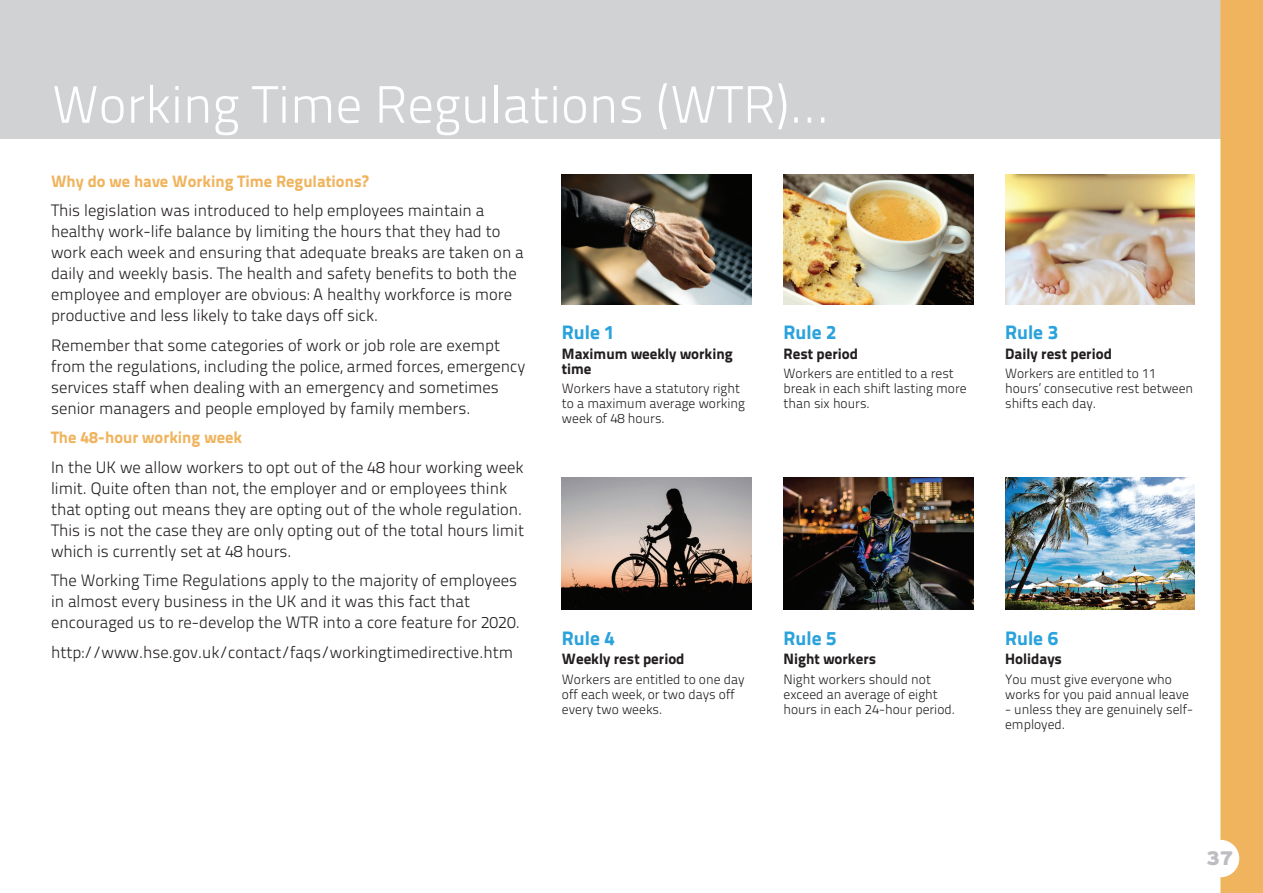
<style>
.page{position:relative;width:1263px;height:893px;background:#fff}
.page>*{position:absolute;margin:0;border:0;box-sizing:border-box;transform-origin:0 0}
.t1{font:52.5px "Titillium Text 22 L 250 wt";color:#fff}
.t2{font:19.5px "Titillium Text 22 L 999 wt";color:#2aa2db}
.t3{font:19.5px "I513 Interstate Black";color:#bcbdc0}
.t4{font:16.5px/21px "Titillium Text 22 L 250 wt";color:#231f20}
.t5{font:16.5px "Titillium Text 22 L 999 wt";color:#f0b45e}
.t6{font:15px/15px "Titillium Text 22 L 999 wt";color:#231f20}
.t7{font:13.5px/15px "Titillium Text 22 L 250 wt";color:#231f20}
</style>
<div class="page">
<div style="left:0;top:0;width:1220px;height:138px;background:#d1d2d4"></div>
<div style="left:1220px;top:0;width:43px;height:893px;background:#f0b45e"></div>
<img style="left:562px;top:174px;width:190px;height:131px">
<img style="left:1005px;top:174px;width:190px;height:131px">
<img style="left:783px;top:478px;width:190px;height:131px">
<img style="left:783px;top:174px;width:190px;height:131px">
<img style="left:562px;top:478px;width:190px;height:131px">
<img style="left:1005px;top:478px;width:190px;height:131px">
<h1 class="t1" style="left:52px;top:66px;width:778px">Working Time Regulations (WTR)…</h1>
<p class="t5" style="left:51px;top:168px;width:319px">Why do we have Working Time Regulations?</p>
<p class="t4" style="left:51px;top:199px;width:474px">This legislation was introduced to help employees maintain a healthy work-life balance by limiting the hours that they had to work each week and ensuring that adequate breaks are taken on a daily and weekly basis. The health and safety benefits to both the employee and employer are obvious: A healthy workforce is more productive and less likely to take days off sick.</p>
<p class="t4" style="left:51px;top:334px;width:476px">Remember that some categories of work or job role are exempt from the regulations, including the police, armed forces, emergency services staff when dealing with an emergency and sometimes senior managers and people employed by family members.</p>
<p class="t5" style="left:51px;top:424px;width:192px">The 48-hour working week</p>
<p class="t4" style="left:51px;top:456px;width:475px">In the UK we allow workers to opt out of the 48 hour working week limit. Quite often than not, the employer and or employees think that opting out means they are opting out of the whole regulation.<br>This is not the case they are only opting out of the total hours limit which is currently set at 48 hours.</p>
<p class="t4" style="left:51px;top:569px;width:470px">The Working Time Regulations apply to the majority of employees in almost every business in the UK and it was this fact that encouraged us to re-develop the WTR into a core feature for 2020.</p>
<p class="t4" style="left:51px;top:641px;width:464px">http://www.hse.gov.uk/contact/faqs/workingtimedirective.htm</p>
<p class="t2" style="left:562px;top:317px;width:54px">Rule 1</p>
<p class="t6" style="left:562px;top:345px;width:172px">Maximum weekly working time</p>
<p class="t7" style="left:562px;top:380px;width:185px">Workers have a statutory right to a maximum average working week of 48 hours.</p>
<p class="t2" style="left:783px;top:317px;width:54px">Rule 2</p>
<p class="t6" style="left:783px;top:345px;width:76px">Rest period</p>
<p class="t7" style="left:783px;top:365px;width:185px">Workers are entitled to a rest break in each shift lasting more than six hours.</p>
<p class="t2" style="left:562px;top:623px;width:54px">Rule 4</p>
<p class="t6" style="left:562px;top:651px;width:124px">Weekly rest period</p>
<p class="t7" style="left:562px;top:671px;width:184px">Workers are entitled to one day off each week, or two days off every two weeks.</p>
<p class="t2" style="left:783px;top:623px;width:54px">Rule 5</p>
<p class="t6" style="left:783px;top:651px;width:94px">Night workers</p>
<p class="t7" style="left:783px;top:671px;width:173px">Night workers should not exceed an average of eight hours in each 24-hour period.</p>
<p class="t2" style="left:1005px;top:317px;width:54px">Rule 3</p>
<p class="t6" style="left:1005px;top:345px;width:108px">Daily rest period</p>
<p class="t7" style="left:1005px;top:365px;width:190px">Workers are entitled to 11 hours’ consecutive rest between shifts each day.</p>
<p class="t2" style="left:1005px;top:623px;width:54px">Rule 6</p>
<p class="t6" style="left:1005px;top:651px;width:58px">Holidays</p>
<p class="t7" style="left:1005px;top:671px;width:185px">You must give everyone who works for you paid annual leave</p>
<p class="t7" style="left:1005px;top:701px;width:190px">- unless they are genuinely self&shy;employed.</p>
<p class="t3" style="left:1206px;top:847px;width:29px">37</p>
</div>
